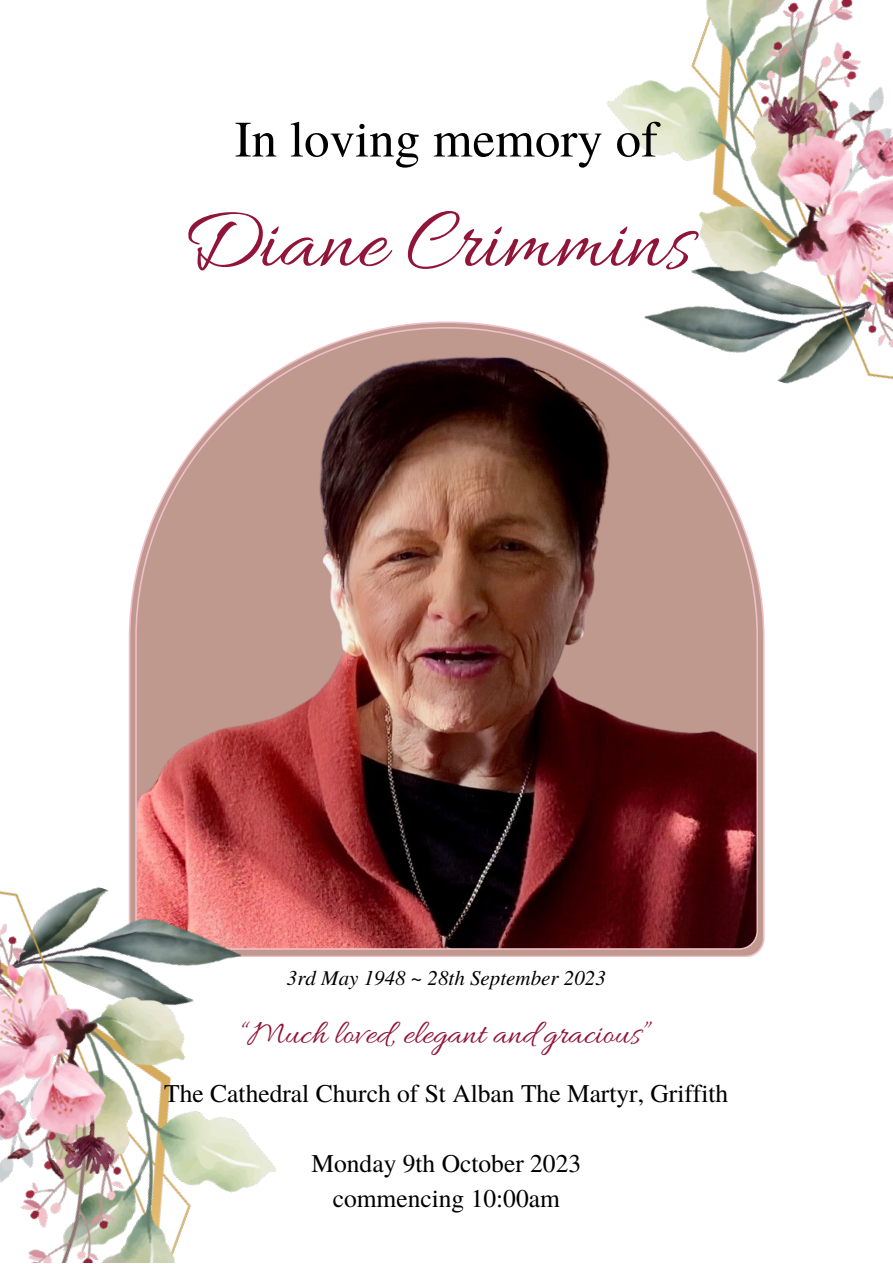
<style>
.page{position:relative;width:893px;height:1264px;background:#fff}
.page>*{position:absolute;margin:0;border:0;box-sizing:border-box;transform-origin:0 0}
.t1{font:89.85px "Allura";color:#901539}
.t2{font:51px "Te X Gyre Termes";color:#000}
.t3{font:34.5px "Allura";color:#901539}
.t4{font:25.5px "Te X Gyre Termes";color:#000}
.t5{font:italic 21px "Te X Gyre Termes";color:#000}
</style>
<div class="page">
<img style="left:606px;top:0;width:286px;height:639px">
<svg style="left:129px;top:321px;width:635px;height:636px"></svg>
<img style="left:135px;top:327px;width:623px;height:622px">
<img style="left:0;top:622px;width:356px;height:640px">
<p class="t2" style="left:234px;top:103px;width:425px">In loving memory of</p>
<p class="t1" style="left:181px;top:192px;width:512px">Diane Crimmins</p>
<p class="t5" style="left:287px;top:962px;width:320px">3rd May 1948 ~ 28th September 2023</p>
<p class="t3" style="left:241px;top:1014px;width:411px">“Much loved, elegant and gracious”</p>
<p class="t4" style="left:164px;top:1075px;width:565px">The Cathedral Church of St Alban The Martyr, Griffith</p>
<p class="t4" style="left:311px;top:1144px;width:271px">Monday 9th October 2023</p>
<p class="t4" style="left:333px;top:1179px;width:229px">commencing 10:00am</p>
</div>
